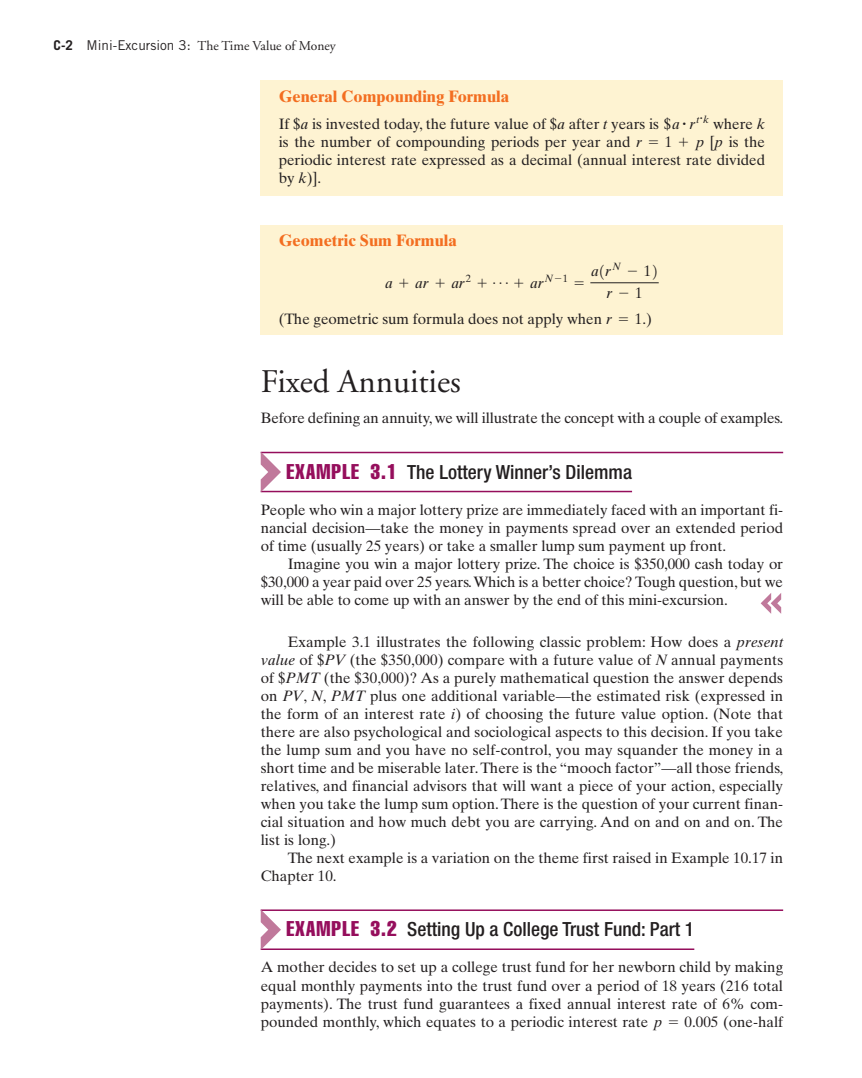
<style>
.page{position:relative;width:862px;height:1078px;background:#fff}
.page>*{position:absolute;margin:0;border:0;box-sizing:border-box;transform-origin:0 0}
.t1{font:33px "Adobe Garamond";color:#231f20}
.t2{font:500 condensed 19.5px "Helvetica Neue";color:#231f20}
.t3{font:700 16.5px "Times Ten";color:#f36e21}
.t4{font:15px/18px "Times Ten";color:#231f20;text-align:justify}
.t5{font:15px/22.5px "Core TTI2 k";color:#231f20;text-align:center}
.t6{font:13.5px "Adobe Garamond";color:#231f20}
.s1{font-family:"Trade Gothic";font-weight:700}
.s2{font-family:"Trade Gothic"}
.s3{font-style:italic}
.s4{font-family:"Core TTI2 k"}
.s5{font-family:"Optr 2 k"}
.s6{font-family:"PBB2 k"}
.s7{font-family:"Times Ten"}
.s8{font-family:"Helvetica";font-weight:400;font-stretch:extra-condensed;font-size:21px;color:#950e5c}
</style>
<div class="page">
<svg style="left:260px;top:80px;width:524px;height:870px"></svg>
<p class="t6" style="left:53px;top:40px;width:284px"><span class="s1">C-2</span> <span class="s2">Mini-Excursion 3:</span> The Time Value of Money</p>
<p class="t3" style="left:278px;top:90px;width:232px">General Compounding Formula</p>
<p class="t4" style="left:278px;top:116px;width:488px">If $<span class="s3">a</span> is invested today, the future value of $<span class="s3">a</span> after <span class="s3">t</span> years is $<span class="s4">a</span> <sup>#</sup> <span class="s4">r</span><sup>t</sup><sup>#</sup><sup>k</sup> where <span class="s3">k </span>is the number of compounding periods per year and <span class="s4">r</span> <span class="s5">=</span> 1 <span class="s5">+</span> <span class="s4">p</span> [<span class="s3">p</span> is the periodic interest rate expressed as a decimal (annual interest rate divided by <span class="s3">k</span>)].</p>
<p class="t3" style="left:278px;top:234px;width:179px">Geometric Sum Formula</p>
<p class="t5" style="left:385px;top:273px;width:200px">a<span class="s5">+</span>ar<span class="s5">+</span>ar<sup>2</sup> <span class="s5">+</span><sup>Á</sup><span class="s5">+</span>ar<sup>N</sup><sup>-</sup><sup>1</sup> <span class="s5">=</span></p>
<p class="t5" style="left:591px;top:261px;width:68px">a<span class="s6">1</span>r<sup>N</sup> <span class="s5">-</span> <span class="s7">1</span><span class="s6">2 </span>r<span class="s5">-</span><span class="s7">1</span></p>
<p class="t4" style="left:278px;top:311px;width:375px">(The geometric sum formula does not apply when <span class="s4">r</span> <span class="s5">=</span> 1.)</p>
<h1 class="t1" style="left:260px;top:368px;width:201px">Fixed Annuities</h1>
<p class="t4" style="left:260px;top:410px;width:523px">Before defining an annuity, we will illustrate the concept with a couple of examples.</p>
<h2 class="t2" style="left:286px;top:465px;width:347px"><span class="s8">EXAMPLE 3.1</span> The Lottery Winner’s Dilemma</h2>
<p class="t4" style="left:260px;top:502px;width:523px">People who win a major lottery prize are immediately faced with an important fi&shy;nancial decision—take the money in payments spread over an extended period of time (usually 25 years) or take a smaller lump sum payment up front.</p>
<p class="t4" style="left:260px;top:556px;width:523px;text-indent:27px">Imagine you win a major lottery prize. The choice is $350,000 cash today or $30,000 a year paid over 25 years.Which is a better choice? Tough question, but we will be able to come up with an answer by the end of this mini-excursion.</p>
<p class="t4" style="left:260px;top:634px;width:524px;text-indent:27px">Example 3.1 illustrates the following classic problem: How does a <span class="s3">present value</span> of $<span class="s3">PV</span> (the $350,000) compare with a future value of <span class="s3">N</span> annual payments of $<span class="s3">PMT</span> (the $30,000)? As a purely mathematical question the answer depends on <span class="s3">PV</span>, <span class="s3">N</span>, <span class="s3">PMT</span> plus one additional variable—the estimated risk (expressed in the form of an interest rate <span class="s3">i</span>) of choosing the future value option. (Note that there are also psychological and sociological aspects to this decision. If you take the lump sum and you have no self-control, you may squander the money in a short time and be miserable later.There is the “mooch factor”—all those friends, relatives, and financial advisors that will want a piece of your action, especially when you take the lump sum option. There is the question of your current finan&shy;cial situation and how much debt you are carrying. And on and on and on. The list is long.)</p>
<p class="t4" style="left:260px;top:850px;width:523px;text-indent:27px">The next example is a variation on the theme first raised in Example 10.17 in<br>Chapter 10.</p>
<h2 class="t2" style="left:286px;top:922px;width:409px"><span class="s8">EXAMPLE 3.2</span> Setting Up a College Trust Fund: Part 1</h2>
<p class="t4" style="left:260px;top:959px;width:523px">A mother decides to set up a college trust fund for her newborn child by making equal monthly payments into the trust fund over a period of 18 years (216 total payments). The trust fund guarantees a fixed annual interest rate of 6% com&shy;pounded monthly, which equates to a periodic interest rate <span class="s4">p</span> <span class="s5">=</span> 0.005 (one-half</p>
</div>
